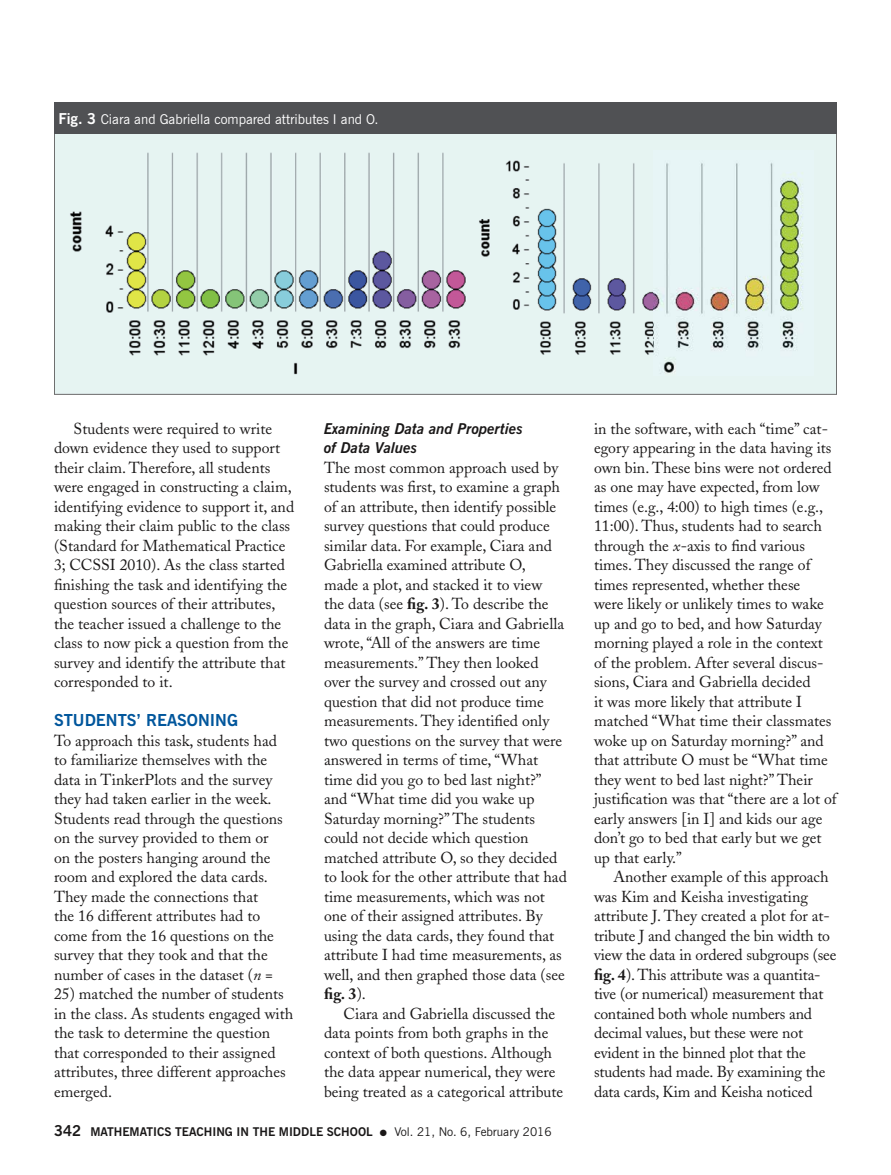
<style>
.page{position:relative;width:891px;height:1175px;background:#fff}
.page>*{position:absolute;margin:0;border:0;box-sizing:border-box;transform-origin:0 0}
.t1{font:700 16.5px "News Gothic BT";color:#00569c}
.t2{font:15.75px/19.5px "Adobe Caslon";color:#1a1818}
.t3{font:italic 700 15px/19.5px "News Gothic BT";color:#1a1818}
.t4{font:13.5px "News Gothic BT";color:#fff}
.t5{font:700 12px "News Gothic BT";color:#1a1818}
.s1{font-weight:700;font-size:15px}
.s2{font-style:italic}
.s3{font-weight:700}
.s4{font-size:15px}
.s5{font-weight:400}
</style>
<div class="page">
<svg style="left:54px;top:134px;width:783px;height:260px;background:#d8e6e3"></svg>
<div style="left:54px;top:102px;width:783px;height:32px;background:#505154"></div>
<p class="t4" style="left:58px;top:111px;width:322px"><span class="s1">Fig. 3</span> Ciara and Gabriella compared attributes I and O.</p>
<p class="t2" style="left:54px;top:419px;width:242px;text-indent:19px">Students were required to write down evidence they used to support their claim. Therefore, all students were engaged in constructing a claim, identifying evidence to support it, and making their claim public to the class (Standard for Mathematical Practice 3; CCSSI 2010). As the class started finishing the task and identifying the question sources of their attributes, the teacher issued a challenge to the class to now pick a question from the survey and identify the attribute that corresponded to it.</p>
<p class="t1" style="left:54px;top:710px;width:186px">STUDENTS’ REASONING</p>
<p class="t2" style="left:54px;top:731px;width:230px">To approach this task, students had to familiarize themselves with the data in TinkerPlots and the survey they had taken earlier in the week.<br>Students read through the questions on the survey provided to them or on the posters hanging around the room and explored the data cards.<br>They made the connections that<br>the 16 different attributes had to come from the 16 questions on the survey that they took and that the number of cases in the dataset (<span class="s2">n</span> =</p>
<p class="t2" style="left:54px;top:984px;width:241px">25) matched the number of students in the class. As students engaged with the task to determine the question that corresponded to their assigned attributes, three different approaches emerged.</p>
<p class="t3" style="left:324px;top:418px;width:200px">Examining Data and Properties of Data Values</p>
<p class="t2" style="left:324px;top:458px;width:244px">The most common approach used by students was first, to examine a graph of an attribute, then identify possible survey questions that could produce similar data. For example, Ciara and Gabriella examined attribute O,<br>made a plot, and stacked it to view<br>the data (see <span class="s3">fig. 3</span>). To describe the data in the graph, Ciara and Gabriella wrote, “All of the answers are time measurements.” They then looked over the survey and crossed out any question that did not produce time measurements. They identified only two questions on the survey that were answered in terms of time, “What time did you go to bed last night?” and “What time did you wake up Saturday morning?” The students could not decide which question matched attribute O, so they decided to look for the other attribute that had time measurements, which was not one of their assigned attributes. By using the data cards, they found that attribute I had time measurements, as well, and then graphed those data (see <span class="s3">fig. 3</span>).</p>
<p class="t2" style="left:324px;top:1004px;width:241px;text-indent:19px">Ciara and Gabriella discussed the data points from both graphs in the context of both questions. Although the data appear numerical, they were being treated as a categorical attribute</p>
<p class="t5" style="left:54px;top:1124px;width:499px"><span class="s4">342</span> MATHEMATICS TEACHING IN THE MIDDLE SCHOOL ● <span class="s5">Vol. 21, No. 6, February 2016</span></p>
<p class="t2" style="left:594px;top:419px;width:244px">in the software, with each “time” cat&shy;egory appearing in the data having its own bin. These bins were not ordered as one may have expected, from low times (e.g., 4:00) to high times (e.g., 11:00). Thus, students had to search through the <span class="s2">x</span>-axis to find various times. They discussed the range of times represented, whether these<br>were likely or unlikely times to wake up and go to bed, and how Saturday morning played a role in the context of the problem. After several discus&shy;sions, Ciara and Gabriella decided<br>it was more likely that attribute I matched “What time their classmates woke up on Saturday morning?” and that attribute O must be “What time they went to bed last night?” Their justification was that “there are a lot of early answers [in I] and kids our age don’t go to bed that early but we get up that early.”</p>
<p class="t2" style="left:594px;top:867px;width:244px;text-indent:19px">Another example of this approach was Kim and Keisha investigating attribute J. They created a plot for at&shy;tribute J and changed the bin width to view the data in ordered subgroups (see <span class="s3">fig. 4</span>). This attribute was a quantita&shy;tive (or numerical) measurement that contained both whole numbers and decimal values, but these were not evident in the binned plot that the students had made. By examining the data cards, Kim and Keisha noticed</p>
</div>
